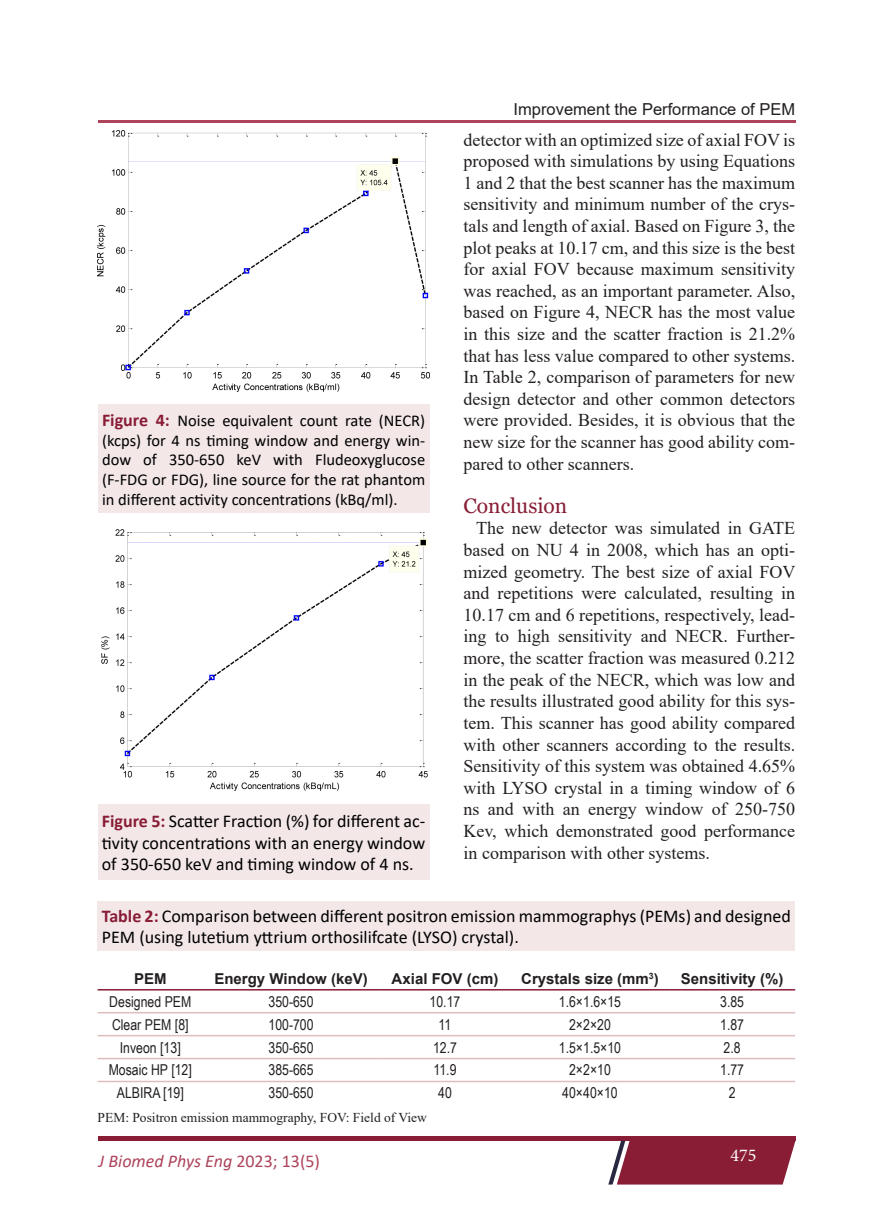
<style>
.page{position:relative;width:893px;height:1212px;background:#fff}
.page>*{position:absolute;margin:0;border:0;box-sizing:border-box;transform-origin:0 0}
.Heading{font:21px "Georgia";color:#881d35}
.Body{font:18px/21.6px "Times New Roman";color:#231f20;text-align:justify}
.Figure{font:18px/21.6px "Calibri";color:#000}
.t1{font:italic 18px "Calibri";color:#ad445b}
.t2{font:18px "Minion Pro";color:#fff}
.Figure-2{font:16.5px/19.8px "Calibri";color:#000;text-align:justify}
.Running_Title{font:16.5px "Arial";color:#231f20}
.t3{font:15px "Arial Narrow";color:#231f20}
.t4{font:700 15px "Arial";color:#231f20}
.t5{font:13.5px "Times New Roman";color:#231f20}
.s1{font-weight:700;font-size:18px;color:#881d35}
.s2{font-weight:700;color:#881d35}
.s3{font-style:normal}
</style>
<div class="page">
<div style="left:98px;top:1136px;width:697px;height:5px;background:#881d35"></div>
<svg style="left:608px;top:1141px;width:187px;height:43px;background:#903147"></svg>
<hr style="left:98px;top:120px;width:698px;height:2px;background:#ad445b">
<div style="left:98px;top:404px;width:331px;height:109px;background:#f3e7e8"></div>
<hr style="left:98px;top:1012px;width:105px;height:1px;background:#e0bdbd">
<hr style="left:203px;top:1012px;width:176px;height:1px;background:#e0bdbd">
<hr style="left:379px;top:1012px;width:132px;height:1px;background:#e0bdbd">
<hr style="left:511px;top:1012px;width:158px;height:1px;background:#e0bdbd">
<hr style="left:669px;top:1012px;width:126px;height:1px;background:#e0bdbd">
<hr style="left:98px;top:1035px;width:105px;height:1px;background:#e0bdbd">
<hr style="left:203px;top:1035px;width:176px;height:1px;background:#e0bdbd">
<hr style="left:379px;top:1035px;width:132px;height:1px;background:#e0bdbd">
<hr style="left:511px;top:1035px;width:158px;height:1px;background:#e0bdbd">
<hr style="left:669px;top:1035px;width:126px;height:1px;background:#e0bdbd">
<hr style="left:98px;top:1058px;width:105px;height:1px;background:#e0bdbd">
<hr style="left:203px;top:1058px;width:176px;height:1px;background:#e0bdbd">
<hr style="left:379px;top:1058px;width:132px;height:1px;background:#e0bdbd">
<hr style="left:511px;top:1058px;width:158px;height:1px;background:#e0bdbd">
<hr style="left:669px;top:1058px;width:126px;height:1px;background:#e0bdbd">
<hr style="left:98px;top:1081px;width:105px;height:1px;background:#e0bdbd">
<hr style="left:203px;top:1081px;width:176px;height:1px;background:#e0bdbd">
<hr style="left:379px;top:1081px;width:132px;height:1px;background:#e0bdbd">
<hr style="left:511px;top:1081px;width:158px;height:1px;background:#e0bdbd">
<hr style="left:669px;top:1081px;width:126px;height:1px;background:#e0bdbd">
<hr style="left:98px;top:989px;width:105px;height:1px;background:#881d35">
<hr style="left:203px;top:989px;width:176px;height:1px;background:#881d35">
<hr style="left:379px;top:989px;width:132px;height:1px;background:#881d35">
<hr style="left:511px;top:989px;width:158px;height:1px;background:#881d35">
<hr style="left:669px;top:989px;width:126px;height:1px;background:#881d35">
<div style="left:98px;top:901px;width:697px;height:49px;background:#f3e7e8"></div>
<img style="left:98px;top:130px;width:331px;height:262px">
<div style="left:98px;top:804px;width:331px;height:75px;background:#f3e7e8"></div>
<img style="left:101px;top:529px;width:327px;height:262px">
<p class="Figure-2" style="left:102px;top:410px;width:325px"><span class="s1">Figure 4:</span> Noise equivalent count rate (NECR) (kcps) for 4 ns timing window and energy win&shy;dow of 350-650 keV with Fludeoxyglucose (F-FDG or FDG), line source for the rat phantom in different activity concentrations (kBq/ml).</p>
<p class="Figure" style="left:102px;top:810px;width:325px;text-align:justify"><span class="s2">Figure 5:</span> Scatter Fraction (%) for different ac&shy;tivity concentrations with an energy window of 350-650 keV and timing window of 4 ns.</p>
<p class="Running_Title" style="left:514px;top:98px;width:283px">Improvement the Performance of PEM</p>
<p class="Body" style="left:463px;top:128px;width:333px">detector with an optimized size of axial FOV is proposed with simulations by using Equations 1 and 2 that the best scanner has the maximum sensitivity and minimum number of the crys&shy;tals and length of axial. Based on Figure 3, the plot peaks at 10.17 cm, and this size is the best for axial FOV because maximum sensitivity was reached, as an important parameter. Also, based on Figure 4, NECR has the most value in this size and the scatter fraction is 21.2% that has less value compared to other systems.<br>In Table 2, comparison of parameters for new design detector and other common detectors were provided. Besides, it is obvious that the new size for the scanner has good ability com&shy;pared to other scanners.</p>
<p class="Heading" style="left:463px;top:493px;width:105px">Conclusion</p>
<p class="Body" style="left:463px;top:517px;width:333px;text-indent:13px">The new detector was simulated in GATE based on NU 4 in 2008, which has an opti&shy;mized geometry. The best size of axial FOV and repetitions were calculated, resulting in 10.17 cm and 6 repetitions, respectively, lead&shy;ing to high sensitivity and NECR. Further&shy;more, the scatter fraction was measured 0.212 in the peak of the NECR, which was low and the results illustrated good ability for this sys&shy;tem. This scanner has good ability compared with other scanners according to the results.<br>Sensitivity of this system was obtained 4.65% with LYSO crystal in a timing window of 6 ns and with an energy window of 250-750<br>Kev, which demonstrated good performance in comparison with other systems.</p>
<p class="Figure" style="left:102px;top:904px;width:691px"><span class="s2">Table 2:</span> Comparison between different positron emission mammographys (PEMs) and designed<br>PEM (using lutetium yttrium orthosilifcate (LYSO) crystal).</p>
<p class="t4" style="left:134px;top:968px;width:34px">PEM</p>
<p class="t4" style="left:214px;top:968px;width:155px">Energy Window (keV)</p>
<p class="t4" style="left:392px;top:968px;width:108px">Axial FOV (cm)</p>
<p class="t4" style="left:521px;top:968px;width:139px">Crystals size (mm<sup>3</sup>)</p>
<p class="t4" style="left:681px;top:968px;width:104px">Sensitivity (%)</p>
<p class="t3" style="left:109px;top:990px;width:84px">Designed PEM</p>
<p class="t3" style="left:268px;top:990px;width:47px">350-650</p>
<p class="t3" style="left:430px;top:990px;width:32px">10.17</p>
<p class="t3" style="left:559px;top:990px;width:64px">1.6×1.6×15</p>
<p class="t3" style="left:720px;top:990px;width:25px">3.85</p>
<p class="t3" style="left:112px;top:1013px;width:78px">Clear PEM [8]</p>
<p class="t3" style="left:268px;top:1013px;width:47px">100-700</p>
<p class="t3" style="left:439px;top:1013px;width:14px">11</p>
<p class="t3" style="left:569px;top:1013px;width:43px">2×2×20</p>
<p class="t3" style="left:720px;top:1013px;width:25px">1.87</p>
<p class="t3" style="left:120px;top:1036px;width:62px">Inveon [13]</p>
<p class="t3" style="left:268px;top:1036px;width:47px">350-650</p>
<p class="t3" style="left:433px;top:1036px;width:25px">12.7</p>
<p class="t3" style="left:559px;top:1036px;width:64px">1.5×1.5×10</p>
<p class="t3" style="left:724px;top:1036px;width:19px">2.8</p>
<p class="t3" style="left:109px;top:1059px;width:85px">Mosaic HP [12]</p>
<p class="t3" style="left:268px;top:1059px;width:47px">385-665</p>
<p class="t3" style="left:433px;top:1059px;width:25px">11.9</p>
<p class="t3" style="left:569px;top:1059px;width:43px">2×2×10</p>
<p class="t3" style="left:720px;top:1059px;width:25px">1.77</p>
<p class="t3" style="left:117px;top:1082px;width:69px">ALBIRA [19]</p>
<p class="t3" style="left:268px;top:1082px;width:47px">350-650</p>
<p class="t3" style="left:438px;top:1082px;width:15px">40</p>
<p class="t3" style="left:562px;top:1082px;width:57px">40×40×10</p>
<p class="t3" style="left:729px;top:1082px;width:8px">2</p>
<p class="t5" style="left:98px;top:1108px;width:331px">PEM: Positron emission mammography, FOV: Field of View</p>
<p class="t1" style="left:99px;top:1148px;width:223px">J Biomed Phys Eng <span class="s3">2023; 13(5)</span></p>
<p class="t2" style="left:730px;top:1143px;width:27px">475</p>
</div>
